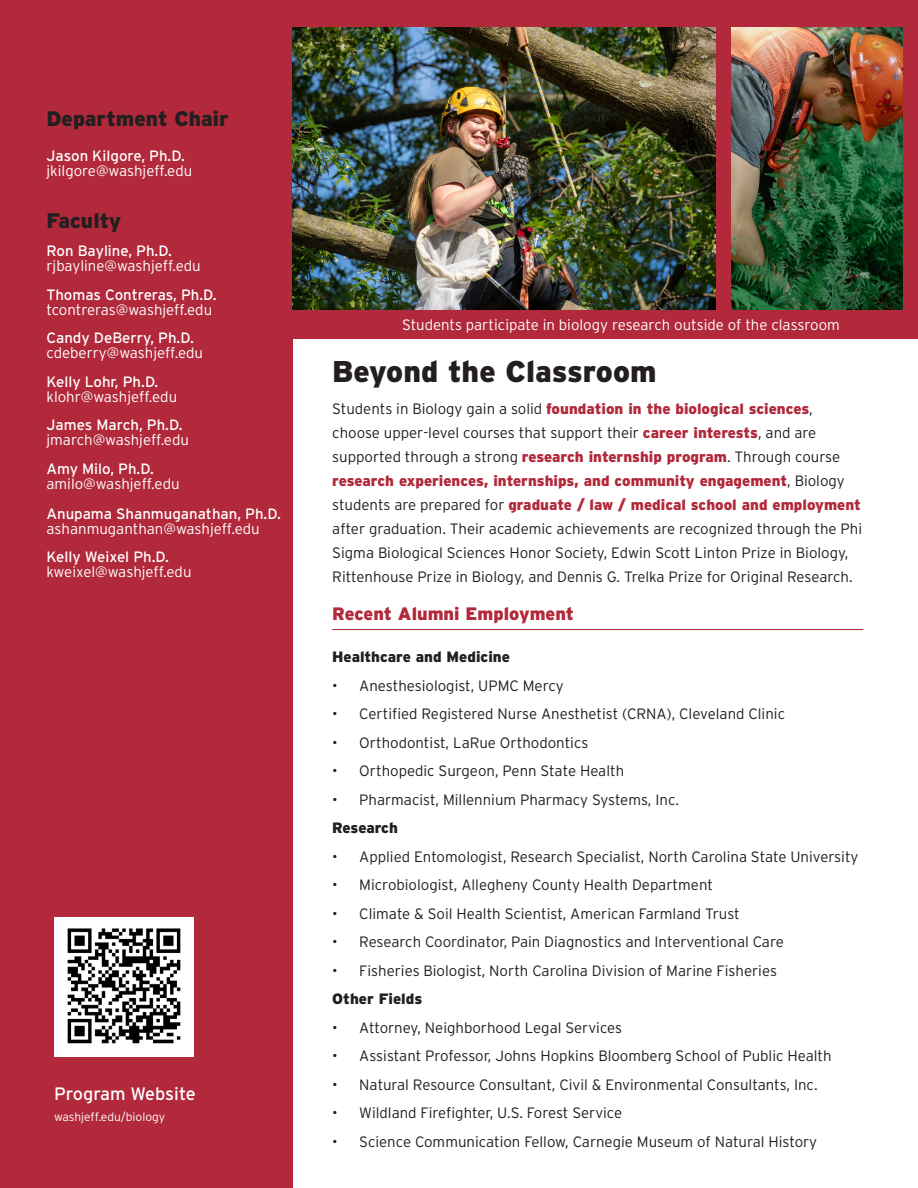
<style>
.page{position:relative;width:918px;height:1188px;background:#fff}
.page>*{position:absolute;margin:0;border:0;box-sizing:border-box;transform-origin:0 0}
.t1{font:900 30px "Interstate";color:#231f20}
.H3_REV{font:900 21px "Interstate";color:#231f20}
.t2{font:900 18px "Interstate";color:#b1293a}
.H3_REV-2{font:18px "Interstate";color:#fff}
.Intro_Copy{font:300 15px/24px "Interstate";color:#231f20}
.Email{font:300 15px "Interstate";color:#fff}
.Name{font:15px "Interstate";color:#fff}
.Majors{font:900 15px "Interstate";color:#231f20}
.Name-2{font:300 15px "Interstate";color:#fff}
.H3_REV-3{font:300 12px "Interstate";color:#fff}
.s1{font-weight:900;color:#b1293a}
</style>
<div class="page">
<div style="left:0;top:0;width:292px;height:1188px;background:#b1293a"></div>
<img style="left:54px;top:917px;width:139px;height:139px">
<hr style="left:332px;top:629px;width:531px;height:1px;background:#b1293a">
<div style="left:257px;top:0;width:661px;height:338px;background:#b1293a"></div>
<img style="left:292px;top:27px;width:424px;height:283px">
<img style="left:731px;top:27px;width:172px;height:283px">
<p class="H3_REV" style="left:46px;top:107px;width:184px">Department Chair</p>
<p class="Name" style="left:46px;top:147px;width:140px">Jason Kilgore, Ph.D.</p>
<p class="Email" style="left:46px;top:162px;width:147px">jkilgore@washjeff.edu</p>
<p class="H3_REV" style="left:46px;top:208px;width:76px">Faculty</p>
<p class="Name" style="left:46px;top:242px;width:127px">Ron Bayline, Ph.D.</p>
<p class="Email" style="left:46px;top:257px;width:156px">rjbayline@washjeff.edu</p>
<p class="Name" style="left:46px;top:286px;width:172px">Thomas Contreras, Ph.D.</p>
<p class="Email" style="left:46px;top:301px;width:167px">tcontreras@washjeff.edu</p>
<p class="Name" style="left:46px;top:329px;width:149px">Candy DeBerry, Ph.D.</p>
<p class="Email" style="left:46px;top:344px;width:158px">cdeberry@washjeff.edu</p>
<p class="Name" style="left:46px;top:373px;width:113px">Kelly Lohr, Ph.D.</p>
<p class="Email" style="left:46px;top:388px;width:132px">klohr@washjeff.edu</p>
<p class="Name" style="left:46px;top:416px;width:138px">James March, Ph.D.</p>
<p class="Email" style="left:46px;top:431px;width:144px">jmarch@washjeff.edu</p>
<p class="Name" style="left:46px;top:460px;width:109px">Amy Milo, Ph.D.</p>
<p class="Name-2" style="left:46px;top:475px;width:135px">amilo@washjeff.edu</p>
<p class="Name" style="left:46px;top:505px;width:236px">Anupama Shanmuganathan, Ph.D.</p>
<p class="Email" style="left:46px;top:520px;width:215px">ashanmuganthan@washjeff.edu</p>
<p class="Name" style="left:46px;top:548px;width:124px">Kelly Weixel Ph.D.</p>
<p class="Email" style="left:46px;top:563px;width:147px">kweixel@washjeff.edu</p>
<p class="H3_REV-2" style="left:54px;top:1084px;width:143px">Program Website</p>
<p class="H3_REV-3" style="left:54px;top:1110px;width:113px">washjeff.edu/biology</p>
<p class="Email" style="left:402px;top:316px;width:439px">Students participate in biology research outside of the classroom</p>
<h2 class="t1" style="left:332px;top:354px;width:326px">Beyond the Classroom</h2>
<p class="Intro_Copy" style="left:332px;top:397px;width:531px">Students in Biology gain a solid <span class="s1">foundation in the biological sciences</span>, choose upper-level courses that support their <span class="s1">career interests</span>, and are supported through a strong <span class="s1">research internship program</span>. Through course <span class="s1">research experiences, internships, and community engagement</span>, Biology students are prepared for <span class="s1">graduate / law / medical school and employment </span>after graduation. Their academic achievements are recognized through the Phi Sigma Biological Sciences Honor Society, Edwin Scott Linton Prize in Biology, Rittenhouse Prize in Biology, and Dennis G. Trelka Prize for Original Research.</p>
<h3 class="t2" style="left:332px;top:604px;width:243px">Recent Alumni Employment</h3>
<p class="Majors" style="left:332px;top:648px;width:179px">Healthcare and Medicine</p>
<p class="Intro_Copy" style="left:332px;top:673px;width:233px">• Anesthesiologist, UPMC Mercy</p>
<p class="Intro_Copy" style="left:332px;top:702px;width:454px">• Certified Registered Nurse Anesthetist (CRNA), Cleveland Clinic</p>
<p class="Intro_Copy" style="left:332px;top:730px;width:258px">• Orthodontist, LaRue Orthodontics</p>
<p class="Intro_Copy" style="left:332px;top:759px;width:293px">• Orthopedic Surgeon, Penn State Health</p>
<p class="Intro_Copy" style="left:332px;top:787px;width:348px">• Pharmacist, Millennium Pharmacy Systems, Inc.</p>
<p class="Majors" style="left:332px;top:819px;width:67px">Research</p>
<p class="Intro_Copy" style="left:332px;top:844px;width:528px">• Applied Entomologist, Research Specialist, North Carolina State University</p>
<p class="Intro_Copy" style="left:332px;top:873px;width:382px">• Microbiologist, Allegheny County Health Department</p>
<p class="Intro_Copy" style="left:332px;top:901px;width:409px">• Climate &amp; Soil Health Scientist, American Farmland Trust</p>
<p class="Intro_Copy" style="left:332px;top:930px;width:453px">• Research Coordinator, Pain Diagnostics and Interventional Care</p>
<p class="Intro_Copy" style="left:332px;top:958px;width:446px">• Fisheries Biologist, North Carolina Division of Marine Fisheries</p>
<p class="Majors" style="left:332px;top:990px;width:91px">Other Fields</p>
<p class="Intro_Copy" style="left:332px;top:1015px;width:291px">• Attorney, Neighborhood Legal Services</p>
<p class="Intro_Copy" style="left:332px;top:1044px;width:501px">• Assistant Professor, Johns Hopkins Bloomberg School of Public Health</p>
<p class="Intro_Copy" style="left:332px;top:1072px;width:487px">• Natural Resource Consultant, Civil &amp; Environmental Consultants, Inc.</p>
<p class="Intro_Copy" style="left:332px;top:1101px;width:291px">• Wildland Firefighter, U.S. Forest Service</p>
<p class="Intro_Copy" style="left:332px;top:1129px;width:486px">• Science Communication Fellow, Carnegie Museum of Natural History</p>
</div>
